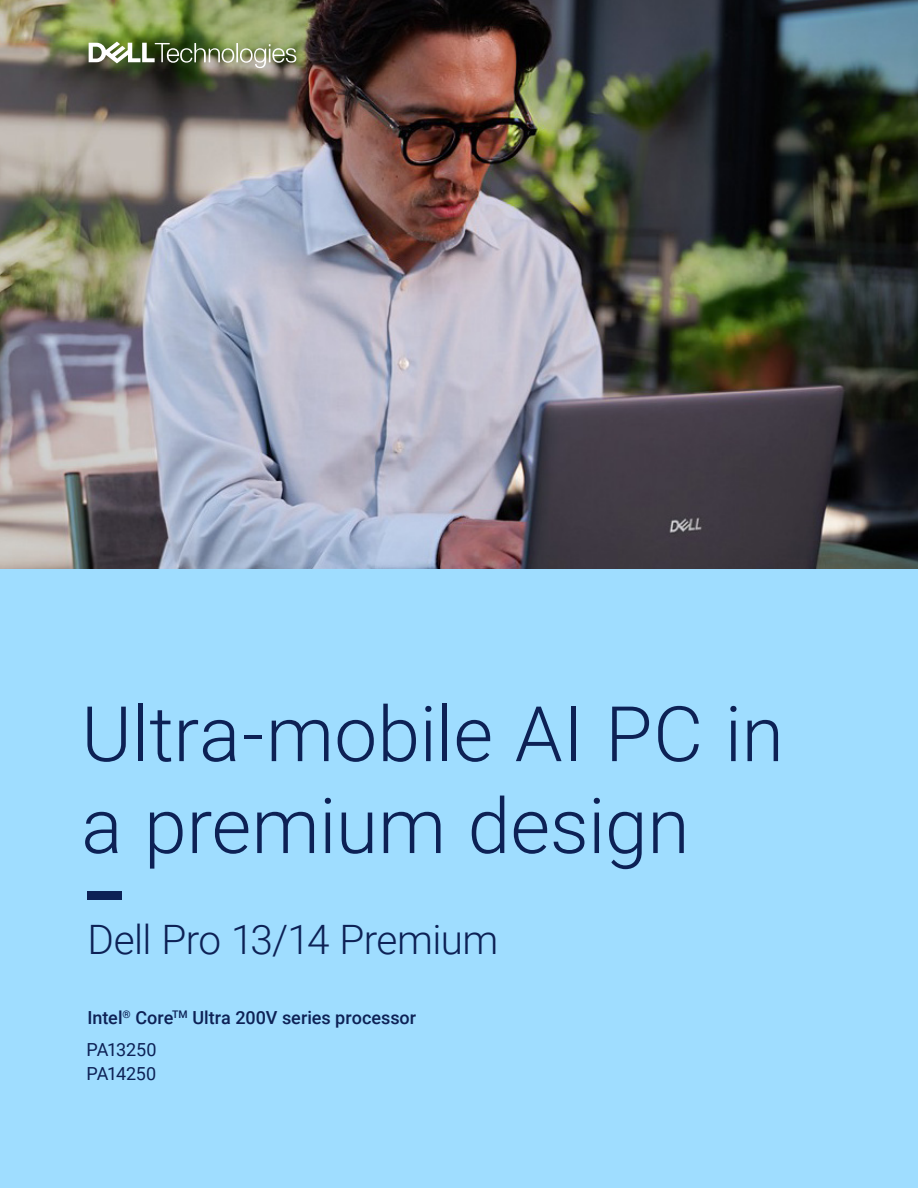
<style>
.page{position:relative;width:918px;height:1188px;background:#fff}
.page>*{position:absolute;margin:0;border:0;box-sizing:border-box;transform-origin:0 0}
.t1{font:300 76.65px/91.9px "Roboto";color:#0d2155}
.t2{font:300 40.5px "Roboto";letter-spacing:-.015em;color:#0d2155}
.t3{font:500 18px/32.1px "Roboto";color:#0d2155}
.t4{font:18px "Roboto";letter-spacing:-.035em;color:#0d2155}
.s1{font-weight:400}
</style>
<div class="page">
<img style="left:0;top:0;width:918px;height:570px">
<img style="left:89px;top:42px;width:207px;height:26px">
<div style="left:0;top:570px;width:918px;height:618px;background:#9fddff"></div>
<div style="left:87px;top:891px;width:34px;height:8px;background:#0d2155"></div>
<p class="t1" style="left:81px;top:685px;width:704px">Ultra-mobile AI PC in a premium design</p>
<p class="t2" style="left:87px;top:911px;width:413px">Dell Pro 13/14 Premium</p>
<p class="t3" style="left:86px;top:1001px;width:331px">Intel<sup>®</sup> Core<sup>TM</sup> Ultra 200V series processor<br><span class="s1">PA13250</span></p>
<p class="t4" style="left:86px;top:1061px;width:71px">PA14250</p>
</div>
